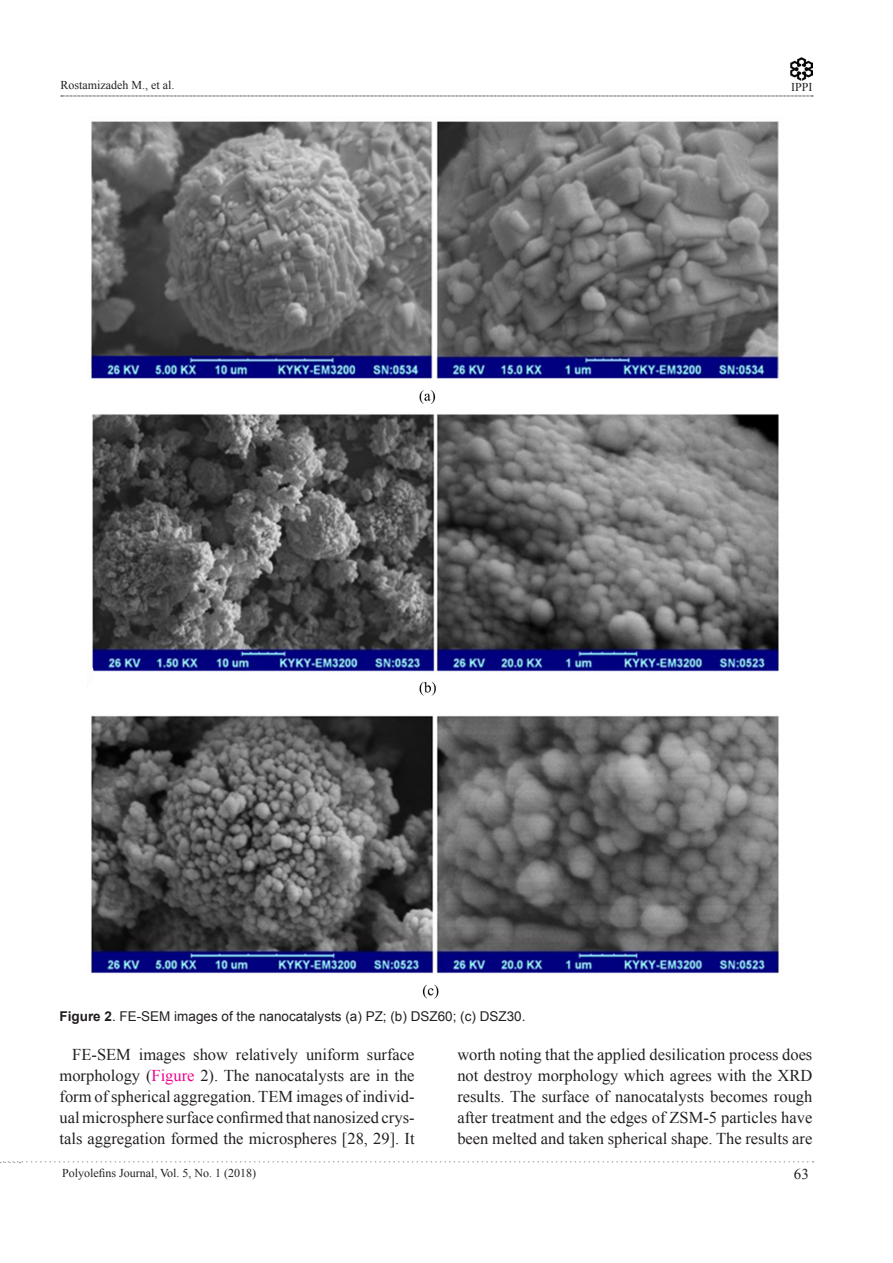
<style>
.page{position:relative;width:893px;height:1263px;background:#fff}
.page>*{position:absolute;margin:0;border:0;box-sizing:border-box;transform-origin:0 0}
.t1{font:16.5px/21px "Times New Roman";color:#231f20;text-align:justify}
.t2{font:15px "Times New Roman";color:#231f20}
.t3{font:13.5px "Arial";color:#231f20}
.t4{font:12px "Times New Roman";color:#231f20}
.s1{font-weight:700}
.s2{color:#ed028c}
</style>
<div class="page">
<svg style="left:0;top:1161px;width:813px;height:2px"></svg>
<svg style="left:61px;top:96px;width:752px;height:1px"></svg>
<img style="left:791px;top:57px;width:21px;height:24px">
<img style="left:87px;top:121px;width:696px;height:878px">
<p class="t4" style="left:61px;top:77px;width:115px">Rostamizadeh M., et al.</p>
<p class="t4" style="left:791px;top:79px;width:23px">IPPI</p>
<p class="t3" style="left:60px;top:1007px;width:467px"><span class="s1">Figure 2</span>. FE-SEM images of the nanocatalysts (a) PZ; (b) DSZ60; (c) DSZ30.</p>
<p class="t1" style="left:60px;top:1044px;width:357px;text-indent:13px">FE-SEM images show relatively uniform surface morphology (<span class="s2">Figure</span> 2). The nanocatalysts are in the form of spherical aggregation. TEM images of individ&shy;ual microsphere surface confirmed that nanosized crys&shy;tals aggregation formed the microspheres [28, 29]. It</p>
<p class="t1" style="left:457px;top:1044px;width:357px">worth noting that the applied desilication process does not destroy morphology which agrees with the XRD results. The surface of nanocatalysts becomes rough after treatment and the edges of ZSM-5 particles have been melted and taken spherical shape. The results are</p>
<p class="t4" style="left:62px;top:1165px;width:196px">Polyolefins Journal, Vol. 5, No. 1 (2018)</p>
<p class="t2" style="left:794px;top:1164px;width:16px">63</p>
</div>
